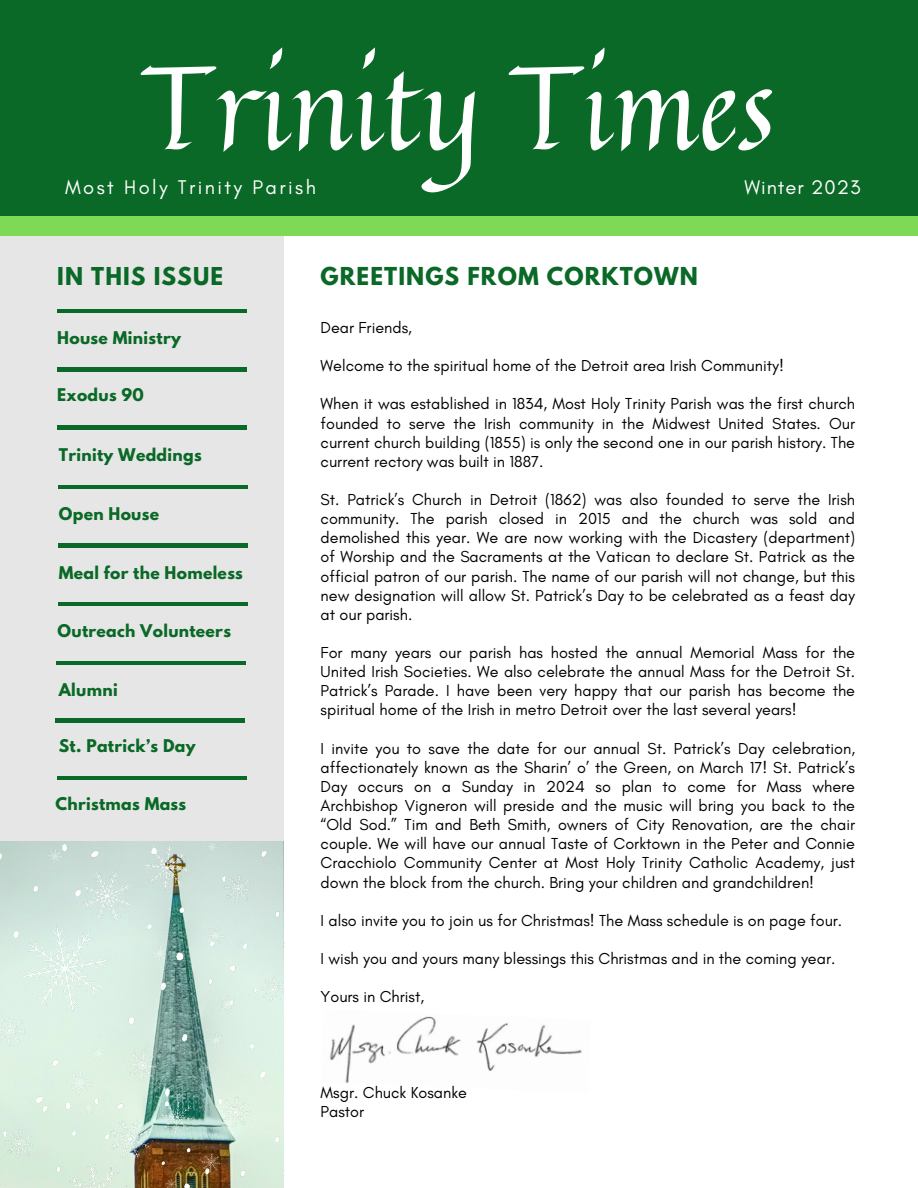
<style>
.page{position:relative;width:918px;height:1188px;background:#fff}
.page>*{position:absolute;margin:0;border:0;box-sizing:border-box;transform-origin:0 0}
.t1{font:117px "Quintessential";color:#fff}
.t2{font:700 21.9px "League Spartan";letter-spacing:.05em;color:#0a6927}
.t3{font:20.1px "Glacial Indifference";letter-spacing:.12em;color:#fff}
.t4{font:20.1px "Glacial Indifference";letter-spacing:.05em;color:#fff}
.t5{font:16.2px/19.2px "Glacial Indifference";color:#000;text-align:justify}
.t6{font:700 15.6px "League Spartan";letter-spacing:.02em;color:#0a6927}
</style>
<div class="page">
<div style="left:0;top:130px;width:284px;height:1058px;background:#e6e6e6"></div>
<div style="left:0;top:0;width:918px;height:224px;background:#0a6927"></div>
<hr style="left:57px;top:310px;width:189px;height:3px;background:#0a6927">
<hr style="left:57px;top:368px;width:189px;height:3px;background:#0a6927">
<hr style="left:57px;top:426px;width:189px;height:3px;background:#0a6927">
<hr style="left:59px;top:485px;width:189px;height:4px;background:#0a6927">
<div style="left:0;top:217px;width:918px;height:19px;background:#7ed957"></div>
<hr style="left:59px;top:544px;width:189px;height:3px;background:#0a6927">
<hr style="left:59px;top:602px;width:189px;height:3px;background:#0a6927">
<hr style="left:56px;top:662px;width:189px;height:3px;background:#0a6927">
<hr style="left:55px;top:719px;width:189px;height:3px;background:#0a6927">
<img style="left:329px;top:1016px;width:253px;height:68px">
<svg style="left:189px;top:841px;width:94px;height:347px"></svg>
<img style="left:0;top:841px;width:189px;height:255px">
<img style="left:0;top:1096px;width:194px;height:92px">
<img style="left:207px;top:841px;width:77px;height:210px">
<img style="left:201px;top:1061px;width:83px;height:127px">
<hr style="left:57px;top:776px;width:189px;height:3px;background:#0a6927">
<p class="t1" style="left:142px;top:16px;width:634px">Trinity Times</p>
<p class="t3" style="left:65px;top:175px;width:252px">Most Holy Trinity Parish</p>
<p class="t4" style="left:744px;top:175px;width:118px">Winter 2023</p>
<p class="t2" style="left:57px;top:265px;width:167px">IN THIS ISSUE</p>
<p class="t6" style="left:57px;top:330px;width:125px">House Ministry</p>
<p class="t6" style="left:57px;top:387px;width:88px">Exodus 90</p>
<p class="t6" style="left:59px;top:447px;width:144px">Trinity Weddings</p>
<p class="t6" style="left:59px;top:506px;width:102px">Open House</p>
<p class="t6" style="left:59px;top:564px;width:186px">Meal for the Homeless</p>
<p class="t6" style="left:58px;top:623px;width:175px">Outreach Volunteers</p>
<p class="t6" style="left:59px;top:682px;width:60px">Alumni</p>
<p class="t6" style="left:59px;top:738px;width:138px">St. Patrick’s Day</p>
<p class="t6" style="left:55px;top:796px;width:132px">Christmas Mass</p>
<p class="t2" style="left:321px;top:265px;width:379px">GREETINGS FROM CORKTOWN</p>
<p class="t5" style="left:321px;top:318px;width:93px">Dear Friends,</p>
<p class="t5" style="left:321px;top:356px;width:465px">Welcome to the spiritual home of the Detroit area Irish Community!</p>
<p class="t5" style="left:321px;top:394px;width:536px">When it was established in 1834, Most Holy Trinity Parish was the first church founded to serve the Irish community in the Midwest United States. Our current church building (1855) is only the second one in our parish history. The current rectory was built in 1887.</p>
<p class="t5" style="left:321px;top:490px;width:536px">St. Patrick’s Church in Detroit (1862) was also founded to serve the Irish community. The parish closed in 2015 and the church was sold and demolished this year. We are now working with the Dicastery (department) of Worship and the Sacraments at the Vatican to declare St. Patrick as the official patron of our parish. The name of our parish will not change, but this new designation will allow St. Patrick’s Day to be celebrated as a feast day at our parish.</p>
<p class="t5" style="left:321px;top:643px;width:536px">For many years our parish has hosted the annual Memorial Mass for the United Irish Societies. We also celebrate the annual Mass for the Detroit St.<br>Patrick’s Parade. I have been very happy that our parish has become the spiritual home of the Irish in metro Detroit over the last several years!</p>
<p class="t5" style="left:321px;top:738px;width:536px">I invite you to save the date for our annual St. Patrick’s Day celebration, affectionately known as the Sharin’ o’ the Green, on March 17! St. Patrick’s Day occurs on a Sunday in 2024 so plan to come for Mass where Archbishop Vigneron will preside and the music will bring you back to the “Old Sod.” Tim and Beth Smith, owners of City Renovation, are the chair couple. We will have our annual Taste of Corktown in the Peter and Connie Cracchiolo Community Center at Most Holy Trinity Catholic Academy, just down the block from the church. Bring your children and grandchildren!</p>
<p class="t5" style="left:321px;top:911px;width:523px">I also invite you to join us for Christmas! The Mass schedule is on page four.</p>
<p class="t5" style="left:321px;top:949px;width:516px">I wish you and yours many blessings this Christmas and in the coming year.</p>
<p class="t5" style="left:321px;top:987px;width:105px">Yours in Christ,</p>
<p class="t5" style="left:321px;top:1083px;width:148px">Msgr. Chuck Kosanke</p>
<p class="t5" style="left:321px;top:1102px;width:45px">Pastor</p>
</div>
